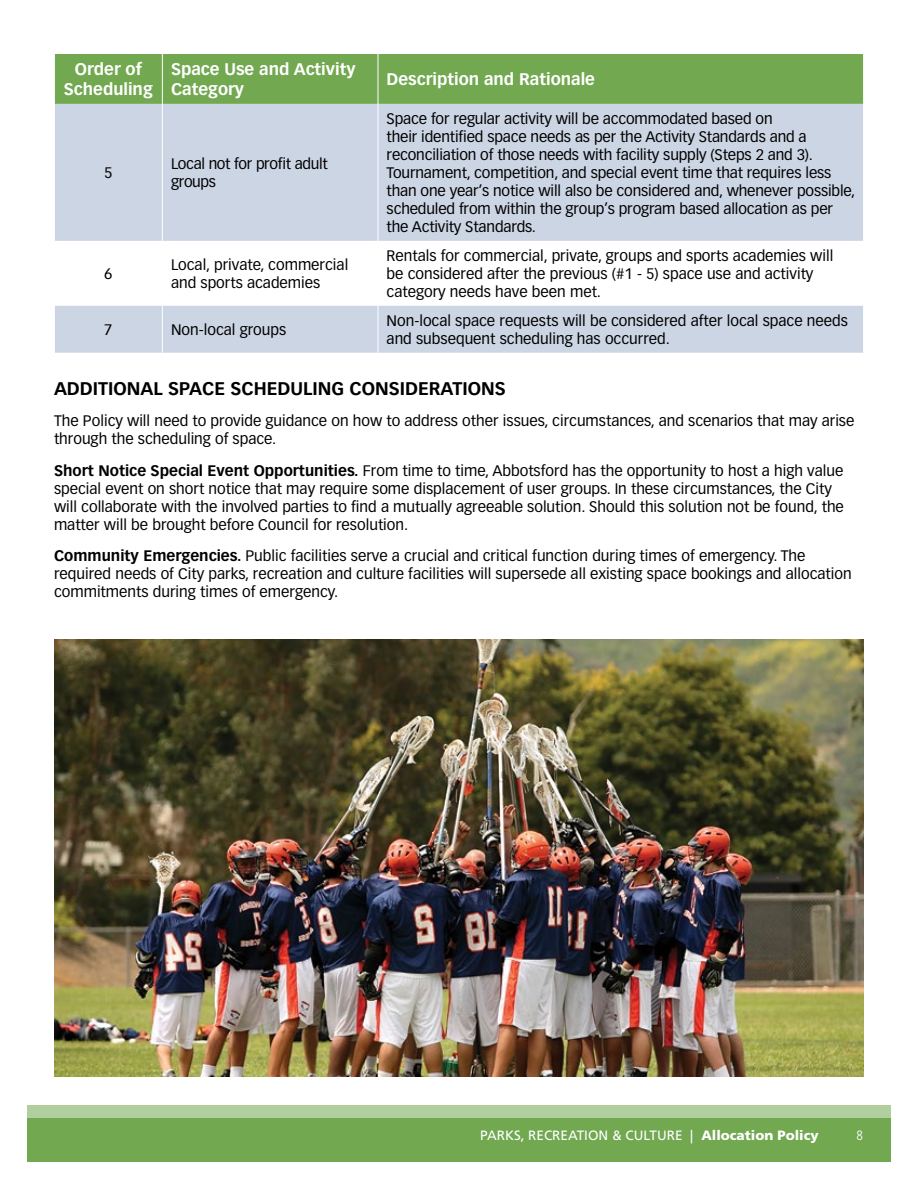
<style>
.page{position:relative;width:918px;height:1188px;background:#fff}
.page>*{position:absolute;margin:0;border:0;box-sizing:border-box;transform-origin:0 0}
.t1{font:700 18px "Vectora LT Std";color:#000}
.t2{font:700 16.5px/19.8px "Vectora LT Std";color:#fff;text-align:center}
.t3{font:15px/18px "Vectora LT Std";color:#000}
.t4{font:15px/18px "Vectora LT Std";letter-spacing:-.02em;color:#000}
.t5{font:13.5px "Frutiger LT Std";color:#fff}
.t6{font:300 condensed 13.5px "Frutiger LT Std";color:#fff}
.s1{font-weight:700}
.s2{font-weight:900}
</style>
<div class="page">
<div style="left:27px;top:1105px;width:864px;height:39px;background:#b1cf9e"></div>
<div style="left:27px;top:1118px;width:864px;height:43px;background:#71a850"></div>
<div style="left:55px;top:54px;width:808px;height:50px;background:#71a850"></div>
<svg style="left:55px;top:104px;width:808px;height:249px;fill:#ccd5e3"></svg>
<hr style="left:162px;top:54px;width:1px;height:50px;background:#fff">
<hr style="left:378px;top:54px;width:1px;height:50px;background:#fff">
<hr style="left:162px;top:104px;width:1px;height:137px;background:#fff">
<hr style="left:378px;top:104px;width:1px;height:137px;background:#fff">
<hr style="left:162px;top:241px;width:1px;height:65px;background:#fff">
<hr style="left:378px;top:241px;width:1px;height:65px;background:#fff">
<hr style="left:162px;top:306px;width:1px;height:47px;background:#fff">
<hr style="left:378px;top:306px;width:1px;height:47px;background:#fff">
<img style="left:54px;top:639px;width:810px;height:438px">
<p class="t2" style="left:64px;top:60px;width:90px">Order of<br>Scheduling</p>
<p class="t2" style="left:171px;top:60px;width:186px;text-align:left">Space Use and Activity<br>Category</p>
<p class="t2" style="left:387px;top:70px;width:210px">Description and Rationale</p>
<p class="t3" style="left:104px;top:164px;width:10px">5</p>
<p class="t4" style="left:171px;top:155px;width:158px">Local not for profit adult groups</p>
<p class="t3" style="left:387px;top:110px;width:470px">Space for regular activity will be accommodated based on<br>their identified space needs as per the Activity Standards and a reconciliation of those needs with facility supply (Steps 2 and 3).<br>Tournament, competition, and special event time that requires less than one year’s notice will also be considered and, whenever possible, scheduled from within the group’s program based allocation as per the Activity Standards.</p>
<p class="t3" style="left:104px;top:265px;width:10px">6</p>
<p class="t3" style="left:171px;top:256px;width:179px">Local, private, commercial and sports academies</p>
<p class="t3" style="left:387px;top:247px;width:448px">Rentals for commercial, private, groups and sports academies will be considered after the previous (#1 - 5) space use and activity category needs have been met.</p>
<p class="t3" style="left:104px;top:321px;width:10px">7</p>
<p class="t3" style="left:171px;top:321px;width:117px">Non-local groups</p>
<p class="t3" style="left:387px;top:312px;width:463px">Non-local space requests will be considered after local space needs and subsequent scheduling has occurred.</p>
<p class="t1" style="left:54px;top:378px;width:453px">ADDITIONAL SPACE SCHEDULING CONSIDERATIONS</p>
<p class="t3" style="left:54px;top:412px;width:802px">The Policy will need to provide guidance on how to address other issues, circumstances, and scenarios that may arise through the scheduling of space.</p>
<p class="t3" style="left:54px;top:462px;width:791px"><span class="s1">Short Notice Special Event Opportunities.</span> From time to time, Abbotsford has the opportunity to host a high value special event on short notice that may require some displacement of user groups. In these circumstances, the City will collaborate with the involved parties to find a mutually agreeable solution. Should this solution not be found, the matter will be brought before Council for resolution.</p>
<p class="t3" style="left:54px;top:547px;width:799px"><span class="s1">Community Emergencies.</span> Public facilities serve a crucial and critical function during times of emergency. The required needs of City parks, recreation and culture facilities will supersede all existing space bookings and allocation commitments during times of emergency.</p>
<p class="t5" style="left:480px;top:1127px;width:340px">PARKS, RECREATION &amp; CULTURE | <span class="s2">Allocation Policy</span></p>
<p class="t6" style="left:856px;top:1127px;width:8px">8</p>
</div>
